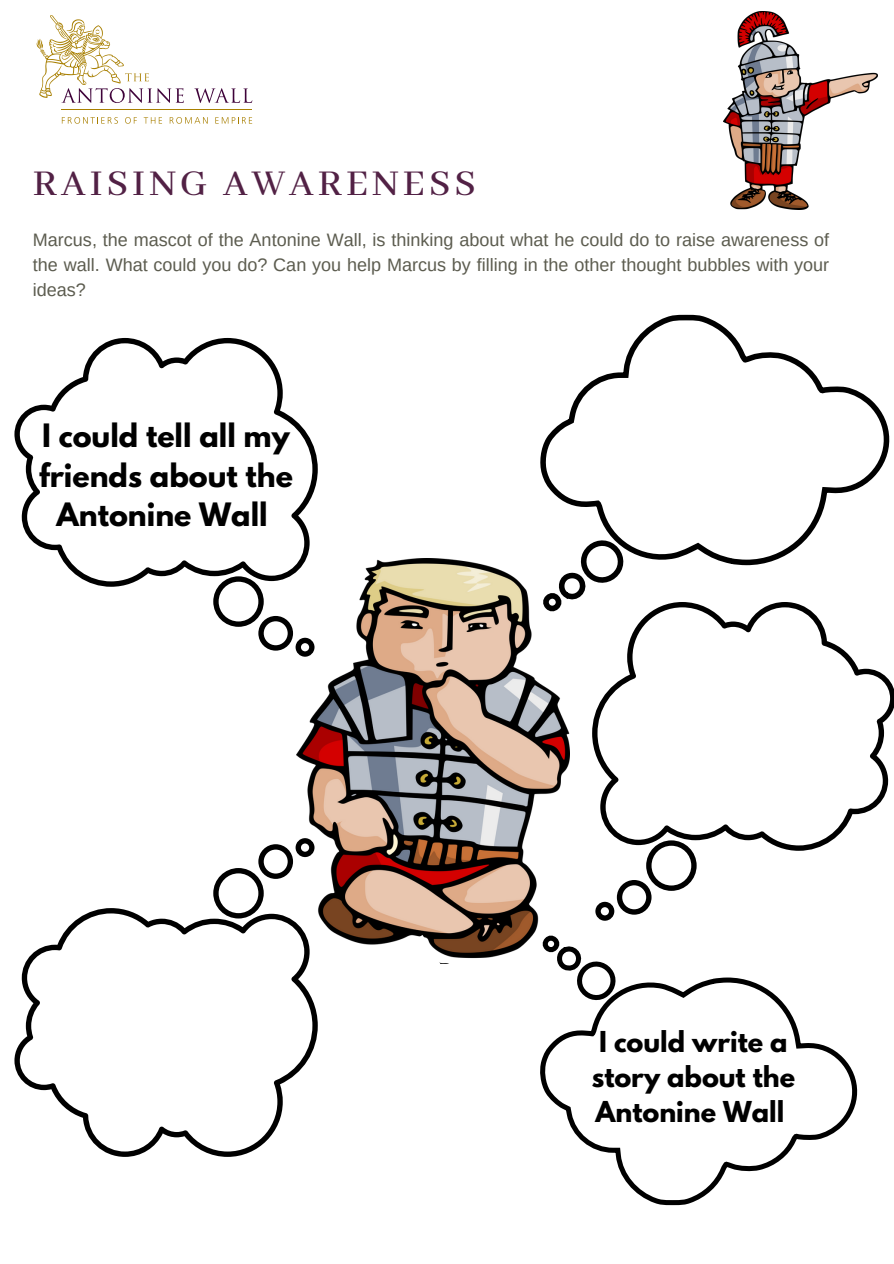
<style>
.page{position:relative;width:894px;height:1264px;background:#fff}
.page>*{position:absolute;margin:0;border:0;box-sizing:border-box;transform-origin:0 0}
.t1{font:500 40.5px "Abhaya Libre";letter-spacing:.1em;color:#522145}
.t2{font:700 28.5px/39.5px "League Spartan";color:#000;text-align:center}
.t3{font:700 25.5px/35px "League Spartan";color:#000}
.t4{font:18px/24.8px "Arimo";color:#5c5c4f;text-align:justify}
</style>
<div class="page">
<svg style="left:194px;top:88px;width:58px;height:15px"></svg>
<hr style="left:62px;top:109px;width:190px;height:1px;background:#a87f00">
<svg style="left:37px;top:15px;width:147px;height:88px"></svg>
<svg style="left:62px;top:117px;width:56px;height:7px"></svg>
<svg style="left:125px;top:117px;width:12px;height:7px"></svg>
<svg style="left:144px;top:117px;width:18px;height:7px"></svg>
<svg style="left:170px;top:117px;width:38px;height:7px"></svg>
<svg style="left:215px;top:117px;width:37px;height:7px"></svg>
<img style="left:723px;top:11px;width:153px;height:199px">
<svg style="left:14px;top:338px;width:304px;height:248px"></svg>
<svg style="left:213px;top:576px;width:83px;height:75px"></svg>
<svg style="left:540px;top:315px;width:350px;height:285px"></svg>
<img style="left:296px;top:558px;width:273px;height:401px">
<svg style="left:371px;top:935px;width:91px;height:29px"></svg>
<svg style="left:592px;top:602px;width:301px;height:248px"></svg>
<svg style="left:595px;top:840px;width:101px;height:80px"></svg>
<svg style="left:538px;top:935px;width:320px;height:270px"></svg>
<svg style="left:14px;top:908px;width:304px;height:248px"></svg>
<svg style="left:213px;top:838px;width:101px;height:80px"></svg>
<p class="t1" style="left:33px;top:161px;width:444px">RAISING AWARENESS</p>
<p class="t4" style="left:33px;top:227px;width:797px">Marcus, the mascot of the Antonine Wall, is thinking about what he could do to raise awareness of the wall. What could you do? Can you help Marcus by filling in the other thought bubbles with your ideas?</p>
<p class="t2" style="left:39px;top:420px;width:255px">I could tell all my friends about the<br>Antonine Wall</p>
<p class="t3" style="left:591px;top:1027px;width:205px">I could write a story about the<br>Antonine Wall</p>
</div>
